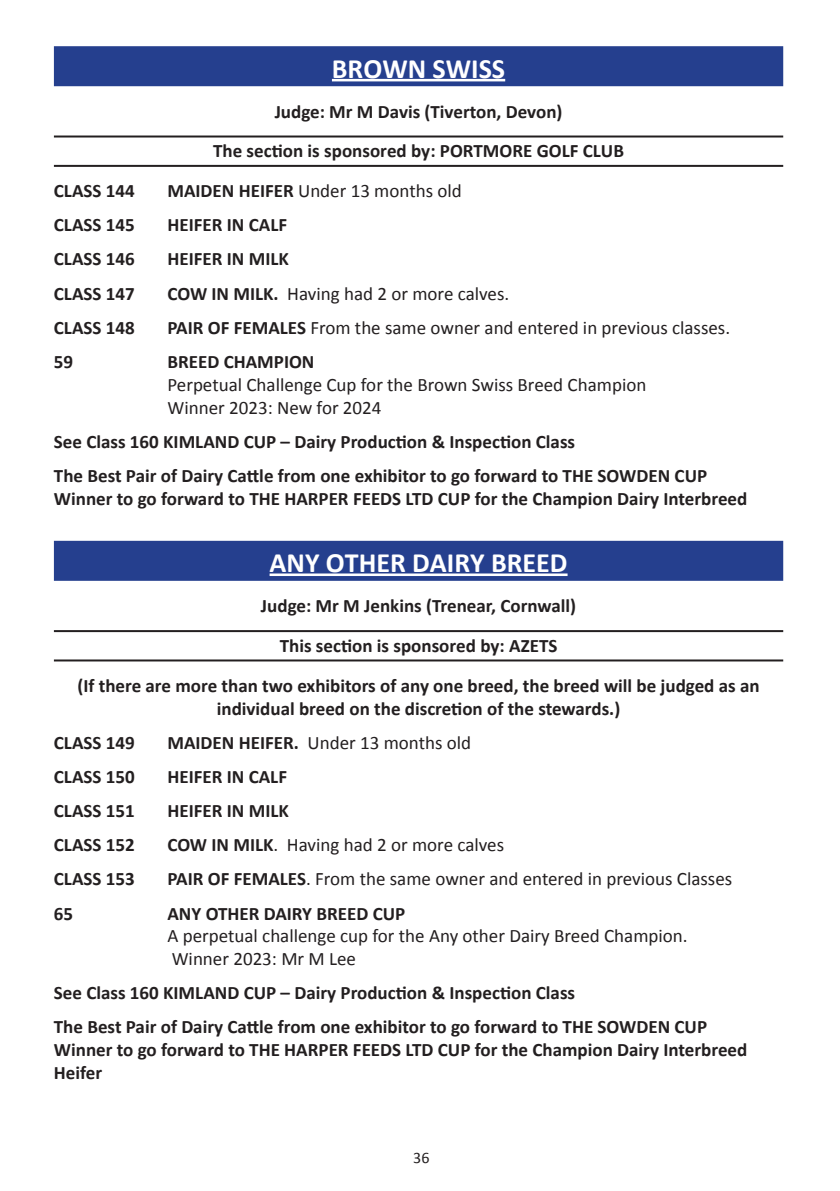
<style>
.page{position:relative;width:840px;height:1191px;background:#fff}
.page>*{position:absolute;margin:0;border:0;box-sizing:border-box;transform-origin:0 0}
.t1{font:700 28px "Calibri";color:#fff}
.t2{font:700 19px/39.8px "Calibri";color:#231f20}
.t3{font:19px/22.8px "Calibri";color:#231f20}
.t4{font:16px "Calibri";color:#231f20}
.s1{font-weight:700}
</style>
<div class="page">
<div style="left:54px;top:46px;width:728px;height:40px;background:#253f8e"></div>
<hr style="left:332px;top:79px;width:173px;height:2px;background:#fff">
<hr style="left:54px;top:135px;width:728px;height:2px;background:#231f20">
<hr style="left:54px;top:165px;width:728px;height:2px;background:#231f20">
<div style="left:54px;top:541px;width:728px;height:40px;background:#253f8e"></div>
<hr style="left:269px;top:573px;width:298px;height:3px;background:#fff">
<hr style="left:54px;top:630px;width:728px;height:2px;background:#231f20">
<hr style="left:54px;top:659px;width:728px;height:2px;background:#231f20">
<h1 class="t1" style="left:332px;top:51px;width:175px">BROWN SWISS</h1>
<p class="t2" style="left:213px;top:91px;width:412px;text-align:center">Judge: Mr M Davis (Tiverton, Devon)<br>The section is sponsored by: PORTMORE GOLF CLUB</p>
<p class="t2" style="left:54px;top:171px;width:82px">CLASS 144</p>
<p class="t3" style="left:167px;top:179px;width:296px"><span class="s1">MAIDEN HEIFER</span> Under 13 months old</p>
<p class="t2" style="left:54px;top:205px;width:82px">CLASS 145</p>
<p class="t2" style="left:167px;top:205px;width:121px">HEIFER IN CALF</p>
<p class="t2" style="left:54px;top:239px;width:82px">CLASS 146</p>
<p class="t2" style="left:167px;top:239px;width:123px">HEIFER IN MILK</p>
<p class="t2" style="left:54px;top:273px;width:82px">CLASS 147</p>
<p class="t3" style="left:167px;top:282px;width:343px"><span class="s1">COW IN MILK.</span> Having had 2 or more calves.</p>
<p class="t2" style="left:54px;top:307px;width:82px">CLASS 148</p>
<p class="t3" style="left:167px;top:316px;width:564px"><span class="s1">PAIR OF FEMALES</span> From the same owner and entered in previous classes.</p>
<p class="t2" style="left:54px;top:342px;width:21px">59</p>
<p class="t2" style="left:167px;top:342px;width:148px">BREED CHAMPION</p>
<p class="t3" style="left:167px;top:373px;width:480px">Perpetual Challenge Cup for the Brown Swiss Breed Champion<br>Winner 2023: New for 2024</p>
<p class="t2" style="left:54px;top:424px;width:654px;line-height:34.2px">See Class 160 KIMLAND CUP – Dairy Production &amp; Inspection Class<br>The Best Pair of Dairy Cattle from one exhibitor to go forward to THE SOWDEN CUP</p>
<p class="t2" style="left:54px;top:478px;width:694px">Winner to go forward to THE HARPER FEEDS LTD CUP for the Champion Dairy Interbreed</p>
<h1 class="t1" style="left:269px;top:545px;width:299px">ANY OTHER DAIRY BREED</h1>
<p class="t2" style="left:77px;top:586px;width:683px;text-align:center">Judge: Mr M Jenkins (Trenear, Cornwall)<br>This section is sponsored by: AZETS<br>(If there are more than two exhibitors of any one breed, the breed will be judged as an</p>
<p class="t2" style="left:217px;top:688px;width:405px">individual breed on the discretion of the stewards.)</p>
<p class="t2" style="left:54px;top:722px;width:82px">CLASS 149</p>
<p class="t3" style="left:167px;top:731px;width:305px"><span class="s1">MAIDEN HEIFER.</span> Under 13 months old</p>
<p class="t2" style="left:54px;top:756px;width:82px">CLASS 150</p>
<p class="t2" style="left:167px;top:756px;width:121px">HEIFER IN CALF</p>
<p class="t2" style="left:54px;top:791px;width:82px">CLASS 151</p>
<p class="t2" style="left:167px;top:791px;width:123px">HEIFER IN MILK</p>
<p class="t2" style="left:54px;top:825px;width:82px">CLASS 152</p>
<p class="t3" style="left:167px;top:833px;width:338px"><span class="s1">COW IN MILK</span>. Having had 2 or more calves</p>
<p class="t2" style="left:54px;top:859px;width:82px">CLASS 153</p>
<p class="t3" style="left:167px;top:867px;width:566px"><span class="s1">PAIR OF FEMALES</span>. From the same owner and entered in previous Classes</p>
<p class="t2" style="left:54px;top:893px;width:21px">65</p>
<p class="t2" style="left:167px;top:893px;width:239px">ANY OTHER DAIRY BREED CUP</p>
<p class="t3" style="left:167px;top:924px;width:521px">A perpetual challenge cup for the Any other Dairy Breed Champion.<br>Winner 2023: Mr M Lee</p>
<p class="t2" style="left:54px;top:976px;width:654px;line-height:34.2px">See Class 160 KIMLAND CUP – Dairy Production &amp; Inspection Class<br>The Best Pair of Dairy Cattle from one exhibitor to go forward to THE SOWDEN CUP</p>
<p class="t2" style="left:54px;top:1038px;width:694px;line-height:22.8px">Winner to go forward to THE HARPER FEEDS LTD CUP for the Champion Dairy Interbreed<br>Heifer</p>
<p class="t4" style="left:413px;top:1147px;width:18px">36</p>
</div>
